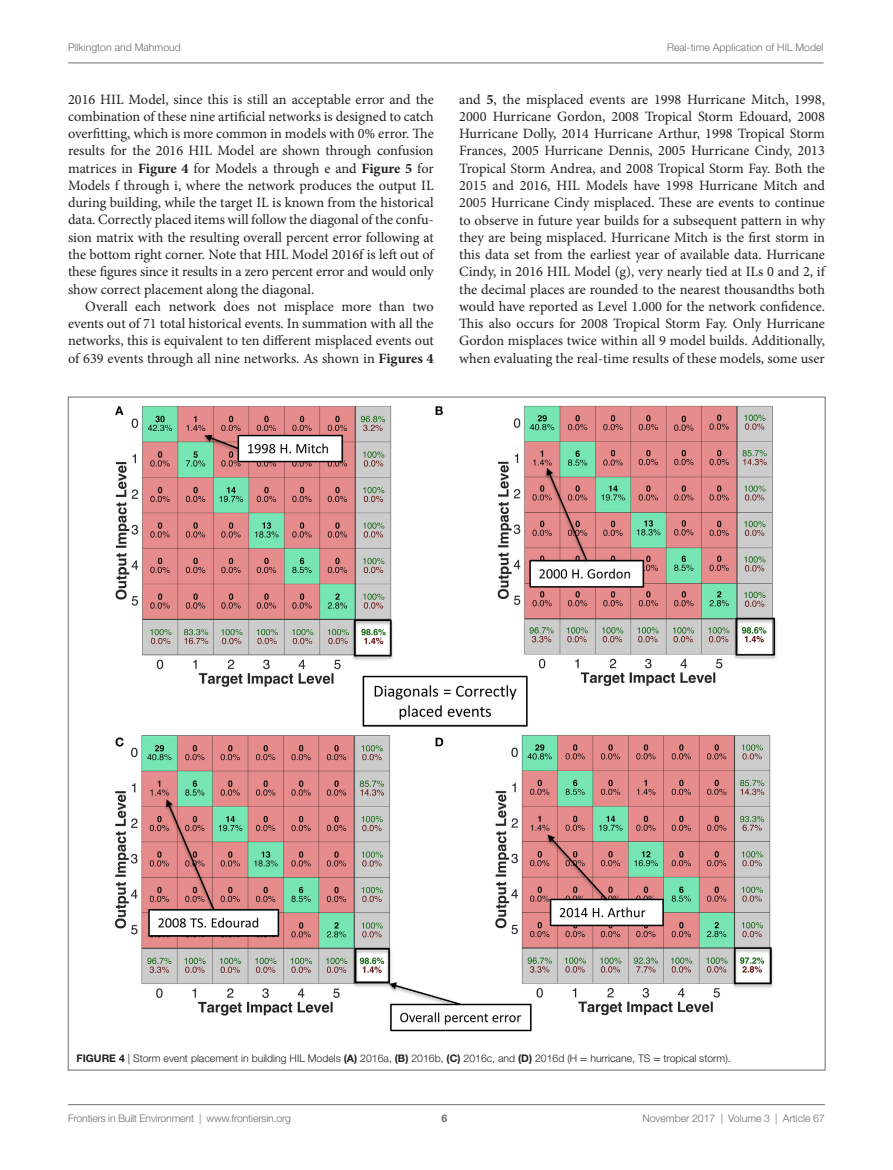
<style>
.page{position:relative;width:893px;height:1170px;background:#fff}
.page>*{position:absolute;margin:0;border:0;box-sizing:border-box;transform-origin:0 0}
.t1{font:14.25px/17.2px "Minion Pro";color:#231f20;text-align:justify}
.t2{font:300 10.5px "Helvetica Neue LT Std";color:#6c6d70}
.t3{font:300 10.5px "Helvetica Neue LT Std";color:#231f20}
.t4{font:700 10.5px "Helvetica Neue LT Std";color:#6c6d70}
.s1{font-weight:700}
.s2{font-family:"STIX General";font-weight:400}
</style>
<div class="page">
<img style="left:115px;top:405px;width:662px;height:626px">
<hr style="left:68px;top:63px;width:756px;height:1px;background:#6c6d70">
<hr style="left:68px;top:1104px;width:757px;height:1px;background:#6c6d70">
<p class="t2" style="left:68px;top:41px;width:114px">Pilkington and Mahmoud</p>
<p class="t2" style="left:667px;top:41px;width:158px">Real-time Application of HIL Model</p>
<p class="t1" style="left:68px;top:90px;width:367px">2016 HIL Model, since this is still an acceptable error and the combination of these nine artificial networks is designed to catch overfitting, which is more common in models with 0% error. The results for the 2016 HIL Model are shown through confusion matrices in <span class="s1">Figure 4</span> for Models a through e and <span class="s1">Figure 5</span> for Models f through i, where the network produces the output IL during building, while the target IL is known from the historical data. Correctly placed items will follow the diagonal of the confu&shy;sion matrix with the resulting overall percent error following at the bottom right corner. Note that HIL Model 2016f is left out of these figures since it results in a zero percent error and would only show correct placement along the diagonal.</p>
<p class="t1" style="left:68px;top:297px;width:367px;text-indent:17px">Overall each network does not misplace more than two events out of 71 total historical events. In summation with all the networks, this is equivalent to ten different misplaced events out of 639 events through all nine networks. As shown in <span class="s1">Figures 4</span></p>
<p class="t1" style="left:459px;top:90px;width:367px">and <span class="s1">5</span>, the misplaced events are 1998 Hurricane Mitch, 1998, 2000 Hurricane Gordon, 2008 Tropical Storm Edouard, 2008<br>Hurricane Dolly, 2014 Hurricane Arthur, 1998 Tropical Storm Frances, 2005 Hurricane Dennis, 2005 Hurricane Cindy, 2013<br>Tropical Storm Andrea, and 2008 Tropical Storm Fay. Both the 2015 and 2016, HIL Models have 1998 Hurricane Mitch and 2005 Hurricane Cindy misplaced. These are events to continue to observe in future year builds for a subsequent pattern in why they are being misplaced. Hurricane Mitch is the first storm in this data set from the earliest year of available data. Hurricane Cindy, in 2016 HIL Model (g), very nearly tied at ILs 0 and 2, if the decimal places are rounded to the nearest thousandths both would have reported as Level 1.000 for the network confidence.<br>This also occurs for 2008 Tropical Storm Fay. Only Hurricane Gordon misplaces twice within all 9 model builds. Additionally, when evaluating the real-time results of these models, some user</p>
<p class="t3" style="left:77px;top:1051px;width:656px"><span class="s1">FIGURE 4</span> | Storm event placement in building HIL Models <span class="s1">(A)</span> 2016a, <span class="s1">(B)</span> 2016b, <span class="s1">(C)</span> 2016c, and <span class="s1">(D)</span> 2016d (H <span class="s2">=</span> hurricane, TS <span class="s2">=</span> tropical storm).</p>
<p class="t2" style="left:68px;top:1111px;width:225px">Frontiers in Built Environment | www.frontiersin.org</p>
<p class="t2" style="left:642px;top:1111px;width:184px">November 2017 | Volume 3 | Article 67</p>
<p class="t4" style="left:441px;top:1111px;width:7px">6</p>
</div>
